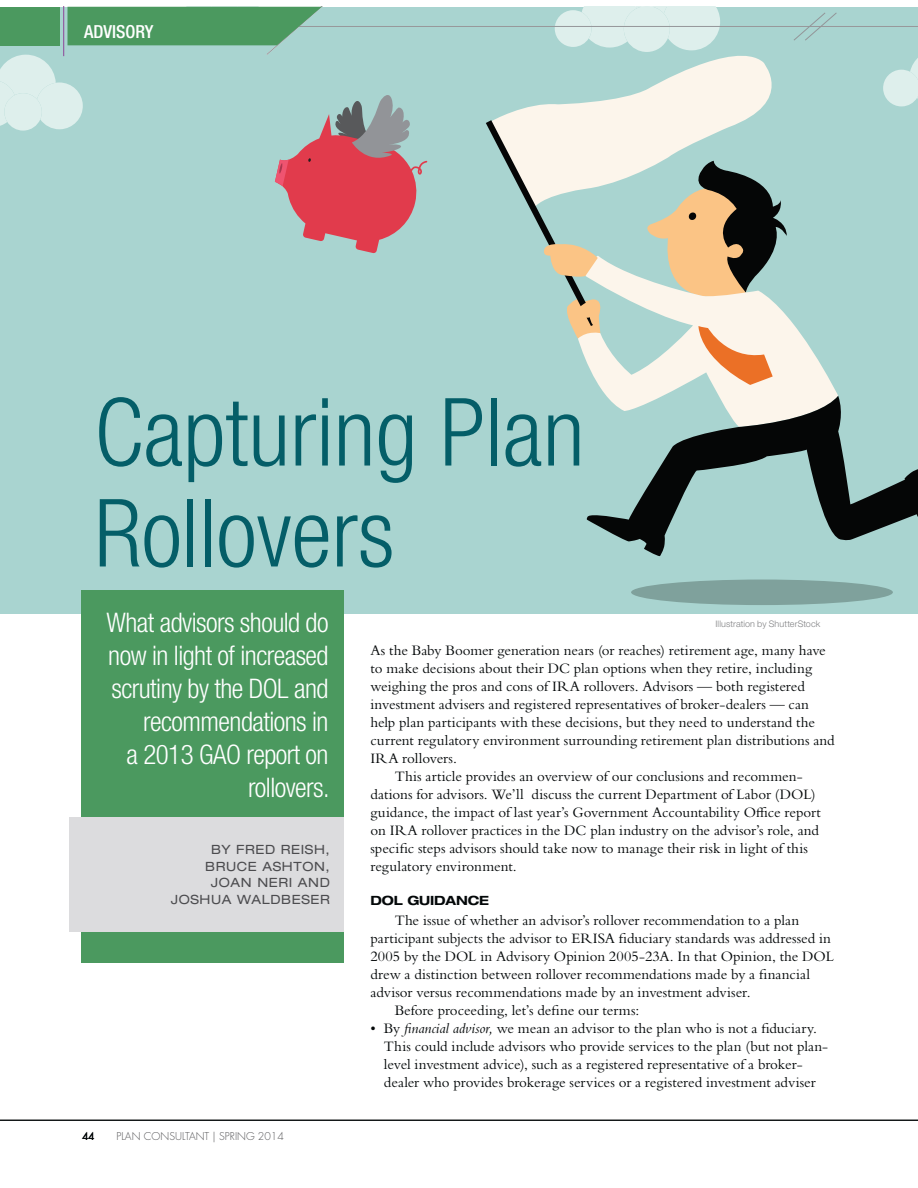
<style>
.page{position:relative;width:918px;height:1188px;background:#fff}
.page>*{position:absolute;margin:0;border:0;box-sizing:border-box;transform-origin:0 0}
.t1{font:300 condensed 94.2px/100.9px "Helvetica Neue LT Pro";color:#045e68}
.t2{font:300 condensed 27px/33px "Helvetica Neue LT Pro";letter-spacing:-.02em;color:#fff;text-align:right}
.t3{font:500 condensed 18px "Helvetica Neue LT Pro";color:#fff}
.t4{font:15px "Bembo Std";color:#040809}
.t5{font:expanded 12.75px/16.5px "Helvetica Neue LT Pro";letter-spacing:.05em;color:#4c4c4f;text-align:right}
.t6{font:700 expanded 12.75px "Helvetica Neue LT Pro";letter-spacing:-.01em;color:#040809}
.t7{font:300 10.5px "Futura Std";color:#58585a}
.t8{font:500 10.5px "Futura Std";color:#040809}
.t9{font:300 9px "Helvetica Neue LT Pro";letter-spacing:.01em;color:#818284}
.s1{font-style:italic}
</style>
<div class="page">
<div style="left:0;top:7px;width:918px;height:606px;background:#a9d4d0"></div>
<div style="left:631px;top:580px;width:262px;height:25px;background:#7fa19c;border-radius:50%"></div>
<div style="left:554px;top:7px;width:166px;height:31px;background:#deefec"></div>
<svg style="left:883px;top:58px;width:35px;height:49px"></svg>
<svg style="left:494px;top:38px;width:278px;height:147px"></svg>
<svg style="left:578px;top:260px;width:260px;height:136px;fill:#fcf5eb"></svg>
<svg style="left:587px;top:396px;width:331px;height:160px"></svg>
<svg style="left:643px;top:161px;width:144px;height:140px"></svg>
<svg style="left:698px;top:326px;width:75px;height:59px;background:#f3c2a0"></svg>
<svg style="left:486px;top:120px;width:119px;height:219px"></svg>
<svg style="left:794px;top:12px;width:43px;height:29px"></svg>
<hr style="left:299px;top:26px;width:619px;height:1px;background:#939598">
<hr style="left:0;top:1120px;width:918px;height:1px;background:#040809">
<svg style="left:0;top:7px;width:427px;height:246px"></svg>
<div style="left:81px;top:590px;width:263px;height:373px;background:#4b995f"></div>
<div style="left:69px;top:817px;width:275px;height:114px;background:#dcdcde"></div>
<p class="t3" style="left:84px;top:22px;width:71px">ADVISORY</p>
<h1 class="t1" style="left:95px;top:390px;width:492px">Capturing Plan<br>Rollovers</h1>
<h2 class="t2" style="left:107px;top:608px;width:224px">What advisors should do</h2>
<p class="t9" style="left:716px;top:618px;width:106px">Illustration by ShutterStock</p>
<h2 class="t2" style="left:108px;top:641px;width:223px">now in light of increased scrutiny by the DOL and recommendations in<br>a 2013 GAO report on rollovers.</h2>
<p class="t4" style="left:370px;top:645px;width:457px">As the Baby Boomer generation nears (or reaches) retirement age, many have</p>
<p class="t4" style="left:370px;top:663px;width:443px">to make decisions about their DC plan options when they retire, including</p>
<p class="t4" style="left:370px;top:681px;width:436px">weighing the pros and cons of IRA rollovers. Advisors — both registered</p>
<p class="t4" style="left:370px;top:699px;width:440px">investment advisers and registered representatives of broker-dealers — can</p>
<p class="t4" style="left:370px;top:717px;width:446px">help plan participants with these decisions, but they need to understand the</p>
<p class="t4" style="left:370px;top:735px;width:466px">current regulatory environment surrounding retirement plan distributions and</p>
<p class="t4" style="left:370px;top:753px;width:88px">IRA rollovers.</p>
<p class="t4" style="left:395px;top:771px;width:409px">This article provides an overview of our conclusions and recommen-</p>
<p class="t4" style="left:370px;top:789px;width:447px">dations for advisors. We’ll discuss the current Department of Labor (DOL)</p>
<p class="t4" style="left:370px;top:807px;width:452px">guidance, the impact of last year’s Government Accountability Office report</p>
<p class="t4" style="left:370px;top:825px;width:450px">on IRA rollover practices in the DC plan industry on the advisor’s role, and</p>
<p class="t4" style="left:370px;top:843px;width:439px">specific steps advisors should take now to manage their risk in light of this</p>
<p class="t4" style="left:370px;top:861px;width:148px">regulatory environment.</p>
<p class="t6" style="left:370px;top:893px;width:120px">DOL GUIDANCE</p>
<p class="t4" style="left:395px;top:915px;width:406px">The issue of whether an advisor’s rollover recommendation to a plan</p>
<p class="t4" style="left:370px;top:933px;width:462px">participant subjects the advisor to ERISA fiduciary standards was addressed in</p>
<p class="t4" style="left:370px;top:951px;width:465px">2005 by the DOL in Advisory Opinion 2005-23A. In that Opinion, the DOL</p>
<p class="t4" style="left:370px;top:969px;width:441px">drew a distinction between rollover recommendations made by a financial</p>
<p class="t4" style="left:370px;top:987px;width:382px">advisor versus recommendations made by an investment adviser.</p>
<p class="t4" style="left:395px;top:1005px;width:246px">Before proceeding, let’s define our terms:</p>
<p class="t4" style="left:384px;top:1023px;width:435px">By <span class="s1">financial advisor,</span> we mean an advisor to the plan who is not a fiduciary.</p>
<p class="t4" style="left:384px;top:1041px;width:446px">This could include advisors who provide services to the plan (but not plan-</p>
<p class="t4" style="left:384px;top:1059px;width:420px">level investment advice), such as a registered representative of a broker-</p>
<p class="t4" style="left:384px;top:1077px;width:433px">dealer who provides brokerage services or a registered investment adviser</p>
<p class="t5" style="left:171px;top:842px;width:161px">BY FRED REISH,<br>BRUCE ASHTON,<br>JOAN NERI AND<br>JOSHUA WALDBESER</p>
<p class="t8" style="left:82px;top:1130px;width:14px">44</p>
<p class="t7" style="left:117px;top:1130px;width:169px">PLAN CONSULTANT | SPRING 2014</p>
</div>
